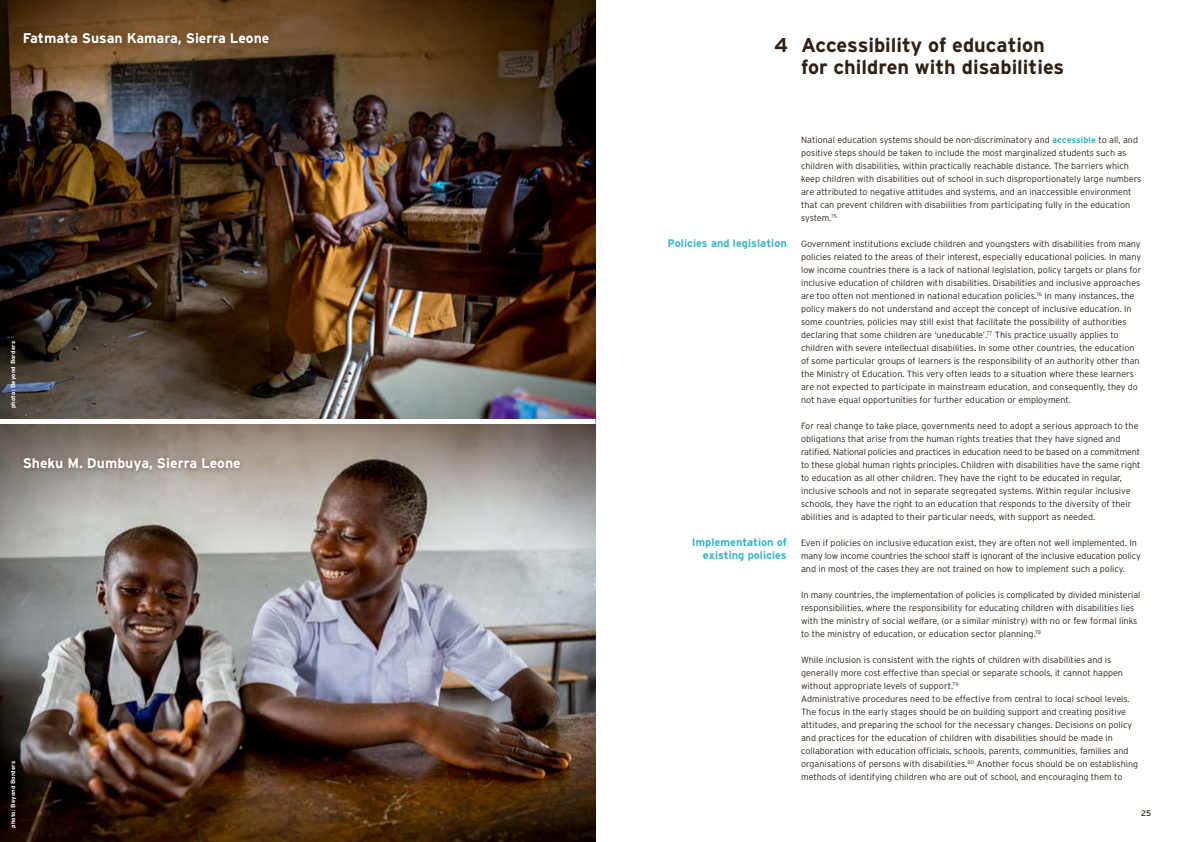
<style>
.page{position:relative;width:1191px;height:842px;background:#fff}
.page>*{position:absolute;margin:0;border:0;box-sizing:border-box;transform-origin:0 0}
.t1{font:700 20px/22px "Interstate";color:#2f2116}
.t2{font:700 14px "Interstate";color:#fff}
.t3{font:700 11px/13px "Interstate";color:#3bb5c9;text-align:right}
.t4{font:300 9px/13px "Interstate";color:#2f2116}
.t5{font:8px "Interstate";color:#2f2116}
.t6{font:700 6px "Interstate";letter-spacing:.025em;color:#fff}
.s1{font-weight:700;color:#3bb5c9}
</style>
<div class="page">
<img style="left:0;top:424px;width:595px;height:418px">
<img style="left:0;top:0;width:595px;height:419px">
<div style="left:18px;top:26px;width:257px;height:24px;background:#2f2116;opacity:.4"></div>
<div style="left:18px;top:452px;width:228px;height:25px;background:#2f2116;opacity:.4"></div>
<h2 class="t2" style="left:23px;top:30px;width:248px">Fatmata Susan Kamara, Sierra Leone</h2>
<p class="t6" style="left:10px;top:408px;width:69px;rotate:-90deg">photo: Beyond Borders</p>
<h2 class="t2" style="left:23px;top:455px;width:219px">Sheku M. Dumbuya, Sierra Leone</h2>
<p class="t6" style="left:10px;top:828px;width:69px;rotate:-90deg">photo: Beyond Borders</p>
<p class="t5" style="left:41px;top:809px;width:12px">24</p>
<h1 class="t1" style="left:801px;top:33px;width:265px;text-indent:-27px">4 Accessibility of education for children with disabilities</h1>
<p class="t4" style="left:801px;top:133px;width:342px">National education systems should be non-discriminatory and <span class="s1">accessible</span> to all, and positive steps should be taken to include the most marginalized students such as children with disabilities, within practically reachable distance. The barriers which keep children with disabilities out of school in such disproportionately large numbers are attributed to negative attitudes and systems, and an inaccessible environment that can prevent children with disabilities from participating fully in the education system.<sup>75</sup></p>
<p class="t3" style="left:667px;top:237px;width:121px">Policies and legislation</p>
<p class="t4" style="left:801px;top:237px;width:342px">Government institutions exclude children and youngsters with disabilities from many policies related to the areas of their interest, especially educational policies. In many low income countries there is a lack of national legislation, policy targets or plans for inclusive education of children with disabilities. Disabilities and inclusive approaches are too often not mentioned in national education policies.<sup>76</sup> In many instances, the policy makers do not understand and accept the concept of inclusive education. In some countries, policies may still exist that facilitate the possibility of authorities declaring that some children are ‘uneducable’.<sup>77</sup> This practice usually applies to children with severe intellectual disabilities. In some other countries, the education of some particular groups of learners is the responsibility of an authority other than the Ministry of Education. This very often leads to a situation where these learners are not expected to participate in mainstream education, and consequently, they do not have equal opportunities for further education or employment.</p>
<p class="t4" style="left:801px;top:419px;width:341px">For real change to take place, governments need to adopt a serious approach to the obligations that arise from the human rights treaties that they have signed and ratified. National policies and practices in education need to be based on a commitment to these global human rights principles. Children with disabilities have the same right to education as all other children. They have the right to be educated in regular, inclusive schools and not in separate segregated systems. Within regular inclusive schools, they have the right to an education that responds to the diversity of their abilities and is adapted to their particular needs, with support as needed.</p>
<p class="t3" style="left:691px;top:536px;width:97px">Implementation of existing policies</p>
<p class="t4" style="left:801px;top:536px;width:341px">Even if policies on inclusive education exist, they are often not well implemented. In many low income countries the school staff is ignorant of the inclusive education policy and in most of the cases they are not trained on how to implement such a policy.</p>
<p class="t4" style="left:801px;top:588px;width:341px">In many countries, the implementation of policies is complicated by divided ministerial responsibilities, where the responsibility for educating children with disabilities lies with the ministry of social welfare, (or a similar ministry) with no or few formal links to the ministry of education, or education sector planning.<sup>78</sup></p>
<p class="t4" style="left:801px;top:653px;width:339px">While inclusion is consistent with the rights of children with disabilities and is generally more cost effective than special or separate schools, it cannot happen without appropriate levels of support.<sup>79<br></sup>Administrative procedures need to be effective from central to local school levels.<br>The focus in the early stages should be on building support and creating positive attitudes, and preparing the school for the necessary changes. Decisions on policy and practices for the education of children with disabilities should be made in collaboration with education officials, schools, parents, communities, families and organisations of persons with disabilities.<sup>80</sup> Another focus should be on establishing methods of identifying children who are out of school, and encouraging them to</p>
<p class="t5" style="left:1141px;top:809px;width:12px">25</p>
</div>
